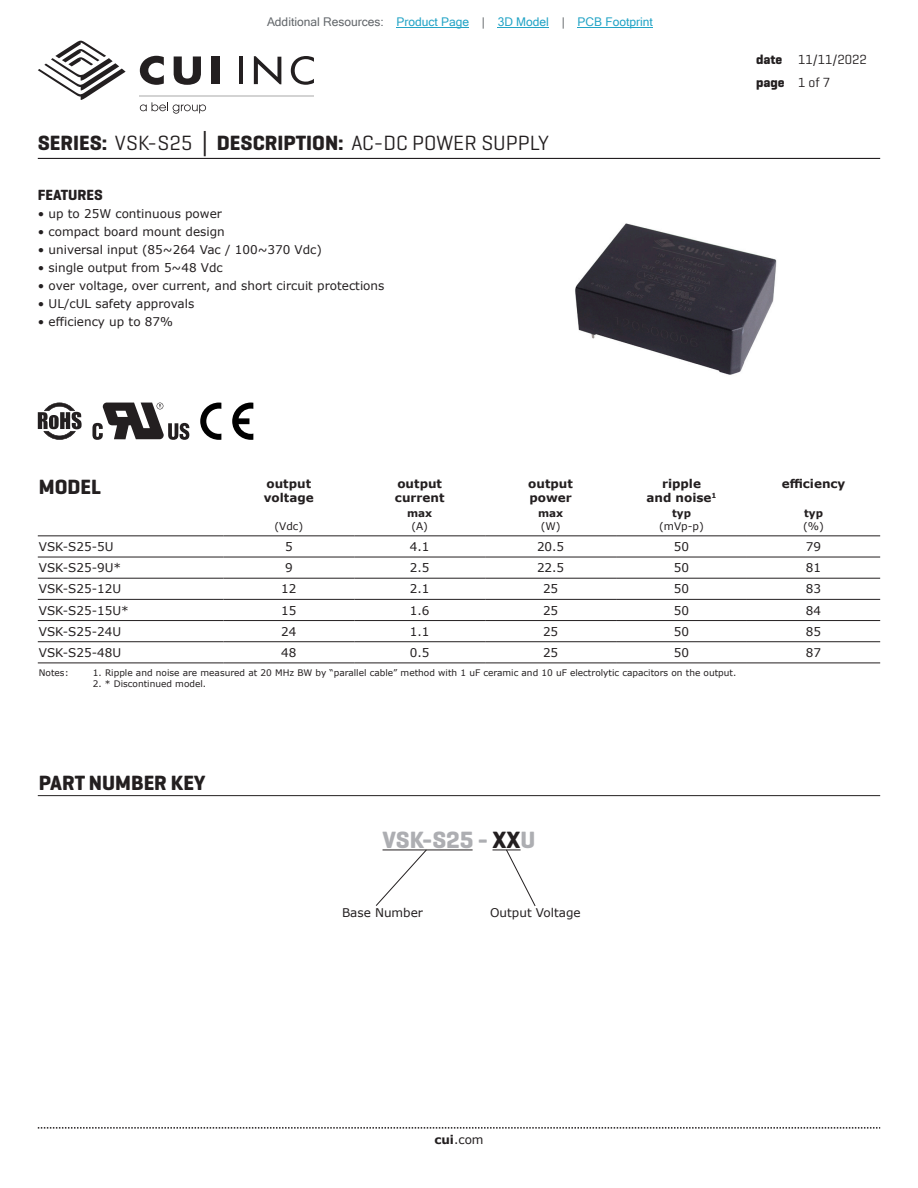
<style>
.page{position:relative;width:918px;height:1188px;background:#fff}
.page>*{position:absolute;margin:0;border:0;box-sizing:border-box;transform-origin:0 0}
.t1{font:700 24px "Geogrotesque";color:#adaeb2}
.t2{font:21px "Geogrotesque";color:#231f20}
.t3{font:700 21px "Geogrotesque";color:#231f20}
.t4{font:700 15px "Geogrotesque";color:#231f20}
.t5{font:13.5px/22.5px "Geogrotesque";color:#231f20}
.t6{font:12px "Verdana";color:#231f20}
.t7{font:700 12px/14.4px "Verdana";color:#231f20}
.t8{font:12px "Microsoft Sans Serif";color:#23a4c6}
.t9{font:10.5px "Verdana";color:#231f20}
.t10{font:700 10.5px "Verdana";color:#231f20}
.t11{font:9px "Verdana";color:#231f20}
.s1{color:#63676b}
.s2{font-weight:700}
.s3{font-family:"Verdana";font-weight:700}
.s4{color:#231f20}
</style>
<div class="page">
<hr style="left:38px;top:158px;width:842px;height:1px;background:#231f20">
<svg style="left:38px;top:40px;width:88px;height:60px"></svg>
<hr style="left:239px;top:57px;width:4px;height:27px;background:#231f20">
<svg style="left:254px;top:56px;width:27px;height:28px"></svg>
<svg style="left:291px;top:56px;width:23px;height:29px"></svg>
<svg style="left:140px;top:56px;width:24px;height:29px"></svg>
<svg style="left:174px;top:56px;width:27px;height:29px"></svg>
<div style="left:211px;top:56px;width:8px;height:28px;background:#231f20"></div>
<svg style="left:140px;top:102px;width:66px;height:12px"></svg>
<hr style="left:140px;top:95px;width:174px;height:1px;background:#231f20">
<svg style="left:38px;top:1127px;width:842px;height:2px"></svg>
<hr style="left:38px;top:535px;width:185px;height:1px;background:#231f20">
<hr style="left:223px;top:535px;width:131px;height:1px;background:#231f20">
<hr style="left:354px;top:535px;width:131px;height:1px;background:#231f20">
<hr style="left:485px;top:535px;width:131px;height:1px;background:#231f20">
<hr style="left:616px;top:535px;width:131px;height:1px;background:#231f20">
<hr style="left:747px;top:535px;width:133px;height:1px;background:#231f20">
<hr style="left:38px;top:557px;width:185px;height:1px;background:#231f20">
<hr style="left:223px;top:557px;width:131px;height:1px;background:#231f20">
<hr style="left:354px;top:557px;width:131px;height:1px;background:#231f20">
<hr style="left:485px;top:557px;width:131px;height:1px;background:#231f20">
<hr style="left:616px;top:557px;width:131px;height:1px;background:#231f20">
<hr style="left:747px;top:557px;width:133px;height:1px;background:#231f20">
<hr style="left:38px;top:578px;width:185px;height:1px;background:#231f20">
<hr style="left:223px;top:578px;width:131px;height:1px;background:#231f20">
<hr style="left:354px;top:578px;width:131px;height:1px;background:#231f20">
<hr style="left:485px;top:578px;width:131px;height:1px;background:#231f20">
<hr style="left:616px;top:578px;width:131px;height:1px;background:#231f20">
<hr style="left:747px;top:578px;width:133px;height:1px;background:#231f20">
<hr style="left:38px;top:599px;width:185px;height:1px;background:#231f20">
<hr style="left:223px;top:599px;width:131px;height:1px;background:#231f20">
<hr style="left:354px;top:599px;width:131px;height:1px;background:#231f20">
<hr style="left:485px;top:599px;width:131px;height:1px;background:#231f20">
<hr style="left:616px;top:599px;width:131px;height:1px;background:#231f20">
<hr style="left:747px;top:599px;width:133px;height:1px;background:#231f20">
<hr style="left:38px;top:620px;width:185px;height:1px;background:#231f20">
<hr style="left:223px;top:620px;width:131px;height:1px;background:#231f20">
<hr style="left:354px;top:620px;width:131px;height:1px;background:#231f20">
<hr style="left:485px;top:620px;width:131px;height:1px;background:#231f20">
<hr style="left:616px;top:620px;width:131px;height:1px;background:#231f20">
<hr style="left:747px;top:620px;width:133px;height:1px;background:#231f20">
<hr style="left:38px;top:641px;width:185px;height:1px;background:#231f20">
<hr style="left:223px;top:641px;width:131px;height:1px;background:#231f20">
<hr style="left:354px;top:641px;width:131px;height:1px;background:#231f20">
<hr style="left:485px;top:641px;width:131px;height:1px;background:#231f20">
<hr style="left:616px;top:641px;width:131px;height:1px;background:#231f20">
<hr style="left:747px;top:641px;width:133px;height:1px;background:#231f20">
<hr style="left:38px;top:663px;width:185px;height:1px;background:#231f20">
<hr style="left:223px;top:663px;width:131px;height:1px;background:#231f20">
<hr style="left:354px;top:663px;width:131px;height:1px;background:#231f20">
<hr style="left:485px;top:663px;width:131px;height:1px;background:#231f20">
<hr style="left:616px;top:663px;width:131px;height:1px;background:#231f20">
<hr style="left:747px;top:663px;width:133px;height:1px;background:#231f20">
<img style="left:575px;top:223px;width:202px;height:152px">
<svg style="left:200px;top:403px;width:53px;height:37px"></svg>
<svg style="left:92px;top:403px;width:97px;height:37px"></svg>
<svg style="left:38px;top:403px;width:44px;height:37px"></svg>
<hr style="left:38px;top:795px;width:842px;height:1px;background:#231f20">
<hr style="left:383px;top:850px;width:90px;height:1px;background:#231f20">
<svg style="left:375px;top:849px;width:52px;height:57px"></svg>
<svg style="left:493px;top:849px;width:43px;height:57px"></svg>
<hr style="left:397px;top:27px;width:72px;height:1px;background:#23a4c6">
<hr style="left:498px;top:27px;width:51px;height:1px;background:#23a4c6">
<hr style="left:578px;top:27px;width:75px;height:1px;background:#23a4c6">
<p class="t8" style="left:267px;top:15px;width:387px"><span class="s1">Additional Resources:</span> Product Page <span class="s1">|</span> 3D Model <span class="s1">|</span> PCB Footprint</p>
<h2 class="t2" style="left:38px;top:130px;width:513px"><span class="s2">SERIES:</span> VSK-S25 <span class="s3">│</span> <span class="s2">DESCRIPTION:</span> AC-DC POWER SUPPLY</h2>
<p class="t4" style="left:38px;top:186px;width:67px">FEATURES</p>
<p class="t6" style="left:38px;top:206px;width:186px">• up to 25W continuous power</p>
<p class="t6" style="left:38px;top:224px;width:189px">• compact board mount design</p>
<p class="t6" style="left:38px;top:242px;width:286px">• universal input (85~264 Vac / 100~370 Vdc)</p>
<p class="t6" style="left:38px;top:260px;width:187px">• single output from 5~48 Vdc</p>
<p class="t6" style="left:38px;top:278px;width:348px">• over voltage, over current, and short circuit protections</p>
<p class="t6" style="left:38px;top:296px;width:158px">• UL/cUL safety approvals</p>
<p class="t6" style="left:38px;top:314px;width:137px">• efficiency up to 87%</p>
<p class="t5" style="left:756px;top:48px;width:112px"><span class="s2">date</span> 11/11/2022 <span class="s2">page</span> 1 of 7</p>
<h2 class="t3" style="left:39px;top:474px;width:64px">MODEL</h2>
<p class="t7" style="left:264px;top:476px;width:51px">output voltage</p>
<p class="t7" style="left:395px;top:476px;width:51px">output current</p>
<p class="t7" style="left:528px;top:476px;width:46px">output power</p>
<p class="t7" style="left:647px;top:476px;width:72px;text-align:center">ripple<br>and noise<sup>1</sup></p>
<p class="t7" style="left:782px;top:476px;width:65px">efficiency</p>
<p class="t9" style="left:274px;top:519px;width:30px">(Vdc)</p>
<p class="t10" style="left:672px;top:506px;width:20px">typ</p>
<p class="t9" style="left:659px;top:519px;width:46px">(mVp-p)</p>
<p class="t10" style="left:804px;top:506px;width:20px">typ</p>
<p class="t9" style="left:803px;top:519px;width:22px">(%)</p>
<p class="t10" style="left:407px;top:506px;width:27px">max</p>
<p class="t9" style="left:411px;top:519px;width:18px">(A)</p>
<p class="t10" style="left:538px;top:506px;width:27px">max</p>
<p class="t9" style="left:541px;top:519px;width:21px">(W)</p>
<p class="t6" style="left:39px;top:538px;width:76px">VSK-S25-5U</p>
<p class="t6" style="left:285px;top:538px;width:9px">5</p>
<p class="t6" style="left:410px;top:538px;width:21px">4.1</p>
<p class="t6" style="left:537px;top:538px;width:29px">20.5</p>
<p class="t6" style="left:674px;top:538px;width:17px">50</p>
<p class="t6" style="left:806px;top:538px;width:17px">79</p>
<p class="t6" style="left:39px;top:560px;width:84px">VSK-S25-9U*</p>
<p class="t6" style="left:285px;top:560px;width:9px">9</p>
<p class="t6" style="left:410px;top:560px;width:21px">2.5</p>
<p class="t6" style="left:537px;top:560px;width:29px">22.5</p>
<p class="t6" style="left:674px;top:560px;width:17px">50</p>
<p class="t6" style="left:806px;top:560px;width:17px">81</p>
<p class="t6" style="left:39px;top:581px;width:84px">VSK-S25-12U</p>
<p class="t6" style="left:281px;top:581px;width:17px">12</p>
<p class="t6" style="left:410px;top:581px;width:21px">2.1</p>
<p class="t6" style="left:543px;top:581px;width:17px">25</p>
<p class="t6" style="left:674px;top:581px;width:17px">50</p>
<p class="t6" style="left:806px;top:581px;width:17px">83</p>
<p class="t6" style="left:39px;top:602px;width:92px">VSK-S25-15U*</p>
<p class="t6" style="left:281px;top:602px;width:17px">15</p>
<p class="t6" style="left:410px;top:602px;width:21px">1.6</p>
<p class="t6" style="left:543px;top:602px;width:17px">25</p>
<p class="t6" style="left:674px;top:602px;width:17px">50</p>
<p class="t6" style="left:806px;top:602px;width:17px">84</p>
<p class="t6" style="left:39px;top:623px;width:84px">VSK-S25-24U</p>
<p class="t6" style="left:281px;top:623px;width:17px">24</p>
<p class="t6" style="left:410px;top:623px;width:21px">1.1</p>
<p class="t6" style="left:543px;top:623px;width:17px">25</p>
<p class="t6" style="left:674px;top:623px;width:17px">50</p>
<p class="t6" style="left:806px;top:623px;width:17px">85</p>
<p class="t6" style="left:39px;top:644px;width:84px">VSK-S25-48U</p>
<p class="t6" style="left:281px;top:644px;width:17px">48</p>
<p class="t6" style="left:410px;top:644px;width:21px">0.5</p>
<p class="t6" style="left:543px;top:644px;width:17px">25</p>
<p class="t6" style="left:674px;top:644px;width:17px">50</p>
<p class="t6" style="left:806px;top:644px;width:17px">87</p>
<p class="t11" style="left:39px;top:666px;width:31px">Notes:</p>
<p class="t11" style="left:93px;top:666px;width:645px">1. Ripple and noise are measured at 20 MHz BW by “parallel cable” method with 1 uF ceramic and 10 uF electrolytic capacitors on the output.</p>
<p class="t11" style="left:93px;top:677px;width:115px">2. * Discontinued model.</p>
<h2 class="t3" style="left:39px;top:769px;width:168px">PART NUMBER KEY</h2>
<h1 class="t1" style="left:383px;top:825px;width:154px">VSK-S25 - <span class="s4">XX</span>U</h1>
<p class="t6" style="left:342px;top:905px;width:83px">Base Number</p>
<p class="t6" style="left:490px;top:905px;width:92px">Output Voltage</p>
<p class="t6" style="left:434px;top:1131px;width:51px"><span class="s2">cui</span>.com</p>
</div>
